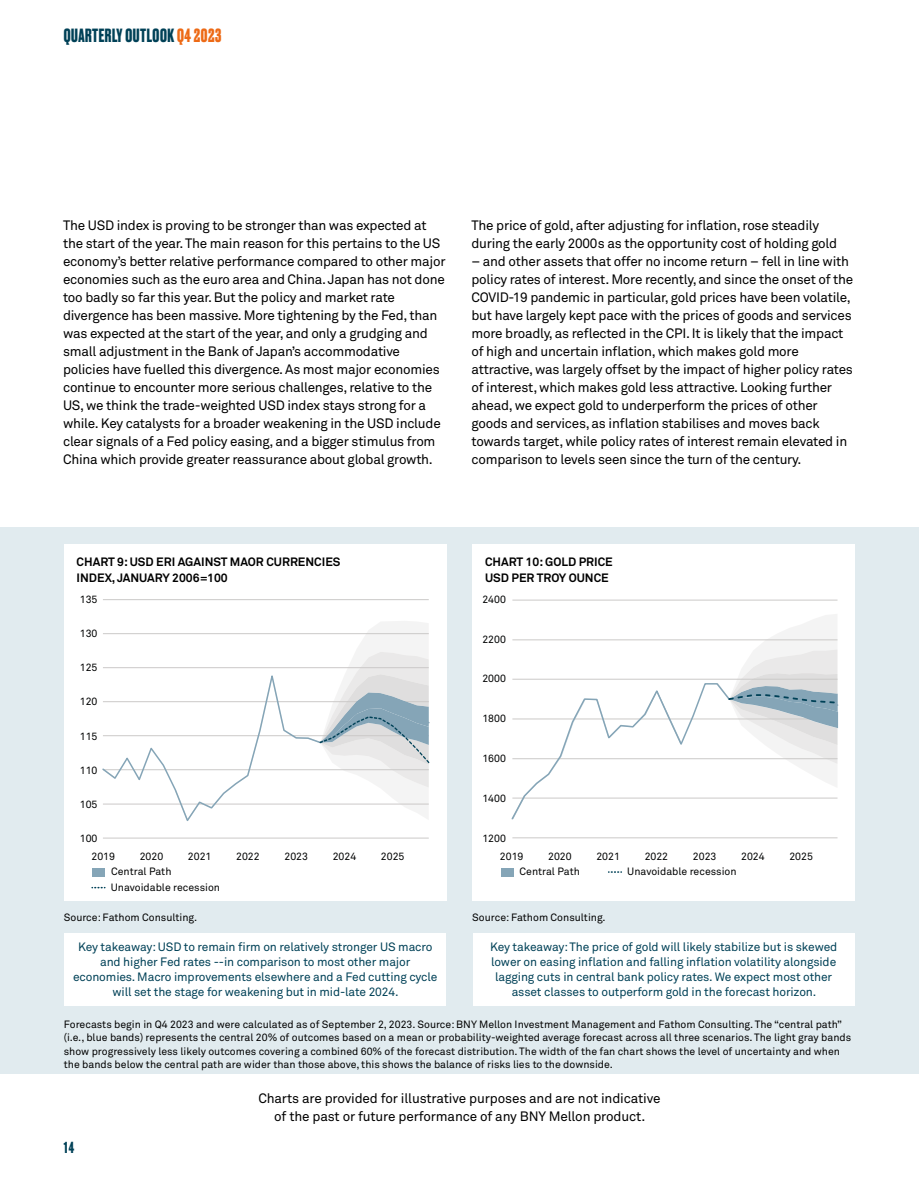
<style>
.page{position:relative;width:919px;height:1191px;background:#fff}
.page>*{position:absolute;margin:0;border:0;box-sizing:border-box;transform-origin:0 0}
.t1{font:700 18px "Druk";letter-spacing:.03em;color:#004157}
.t2{font:700 15px "Druk";color:#004157}
.t3{font:13.5px/18px "Akkurat Pro";letter-spacing:-.02em;color:#000}
.t4{font:12px/15px "Akkurat Pro";letter-spacing:-.01em;color:#004157;text-align:center}
.t5{font:700 12px/16.5px "Akkurat Pro";color:#000}
.t6{font:10.5px/13.5px "Akkurat Pro";color:#000}
.t7{font:10.5px "Akkurat Pro";color:#010202}
.s1{color:#ed6a16}
</style>
<div class="page">
<div style="left:0;top:527px;width:918px;height:547px;background:#e1ebef"></div>
<div style="left:472px;top:544px;width:383px;height:356px;background:#fff"></div>
<svg style="left:608px;top:871px;width:14px;height:1px"></svg>
<div style="left:501px;top:867px;width:12px;height:9px;background:#85a5b7"></div>
<hr style="left:512px;top:679px;width:325px;height:1px;background:#cbc9c8">
<hr style="left:512px;top:639px;width:325px;height:1px;background:#cbc9c8">
<hr style="left:512px;top:600px;width:325px;height:1px;background:#cbc9c8">
<hr style="left:512px;top:837px;width:325px;height:1px;background:#cbc9c8">
<svg style="left:511px;top:683px;width:328px;height:137px"></svg>
<svg style="left:705px;top:614px;width:133px;height:174px"></svg>
<div style="left:64px;top:544px;width:382px;height:356px;background:#fff"></div>
<svg style="left:92px;top:887px;width:13px;height:1px"></svg>
<div style="left:92px;top:867px;width:13px;height:9px;background:#85a5b7"></div>
<hr style="left:103px;top:599px;width:326px;height:1px;background:#cbc9c8">
<svg style="left:103px;top:621px;width:326px;height:48px"></svg>
<hr style="left:103px;top:837px;width:326px;height:1px;background:#cbc9c8">
<svg style="left:102px;top:669px;width:328px;height:152px"></svg>
<svg style="left:319px;top:716px;width:110px;height:47px;background:#c5cfd5"></svg>
<div style="left:473px;top:932px;width:381px;height:73px;background:#fff"></div>
<div style="left:65px;top:932px;width:381px;height:73px;background:#fff"></div>
<h1 class="t1" style="left:64px;top:23px;width:159px">QUARTERLY OUTLOOK <span class="s1">Q4 2023</span></h1>
<p class="t3" style="left:63px;top:216px;width:384px">The USD index is proving to be stronger than was expected at the start of the year. The main reason for this pertains to the US economy’s better relative performance compared to other major economies such as the euro area and China. Japan has not done too badly so far this year. But the policy and market rate divergence has been massive. More tightening by the Fed, than was expected at the start of the year, and only a grudging and small adjustment in the Bank of Japan’s accommodative policies have fuelled this divergence. As most major economies continue to encounter more serious challenges, relative to the US, we think the trade-weighted USD index stays strong for a while. Key catalysts for a broader weakening in the USD include clear signals of a Fed policy easing, and a bigger stimulus from China which provide greater reassurance about global growth.</p>
<p class="t3" style="left:471px;top:216px;width:367px">The price of gold, after adjusting for inflation, rose steadily during the early 2000s as the opportunity cost of holding gold</p>
<p class="t3" style="left:471px;top:252px;width:383px">– and other assets that offer no income return – fell in line with policy rates of interest. More recently, and since the onset of the COVID-19 pandemic in particular, gold prices have been volatile, but have largely kept pace with the prices of goods and services more broadly, as reflected in the CPI. It is likely that the impact of high and uncertain inflation, which makes gold more attractive, was largely offset by the impact of higher policy rates of interest, which makes gold less attractive. Looking further ahead, we expect gold to underperform the prices of other goods and services, as inflation stabilises and moves back towards target, while policy rates of interest remain elevated in comparison to levels seen since the turn of the century.</p>
<p class="t5" style="left:77px;top:553px;width:265px">CHART 9: USD ERI AGAINST MAOR CURRENCIES<br>INDEX, JANUARY 2006=100</p>
<p class="t7" style="left:80px;top:593px;width:19px">135</p>
<p class="t7" style="left:80px;top:627px;width:19px">130</p>
<p class="t7" style="left:80px;top:661px;width:19px">125</p>
<p class="t7" style="left:80px;top:695px;width:19px">120</p>
<p class="t7" style="left:80px;top:729px;width:19px">115</p>
<p class="t7" style="left:80px;top:764px;width:19px">110</p>
<p class="t7" style="left:80px;top:798px;width:19px">105</p>
<p class="t7" style="left:80px;top:832px;width:19px">100</p>
<p class="t7" style="left:91px;top:850px;width:25px">2019</p>
<p class="t7" style="left:140px;top:850px;width:25px">2020</p>
<p class="t7" style="left:188px;top:850px;width:25px">2021</p>
<p class="t7" style="left:236px;top:850px;width:25px">2022</p>
<p class="t7" style="left:284px;top:850px;width:25px">2023</p>
<p class="t7" style="left:333px;top:850px;width:25px">2024</p>
<p class="t7" style="left:381px;top:850px;width:25px">2025</p>
<p class="t5" style="left:485px;top:553px;width:129px">CHART 10: GOLD PRICE<br>USD PER TROY OUNCE</p>
<p class="t7" style="left:482px;top:593px;width:25px">2400</p>
<p class="t7" style="left:482px;top:633px;width:25px">2200</p>
<p class="t7" style="left:482px;top:672px;width:25px">2000</p>
<p class="t7" style="left:482px;top:712px;width:25px">1800</p>
<p class="t7" style="left:482px;top:752px;width:25px">1600</p>
<p class="t7" style="left:482px;top:792px;width:25px">1400</p>
<p class="t7" style="left:482px;top:832px;width:25px">1200</p>
<p class="t7" style="left:500px;top:850px;width:25px">2019</p>
<p class="t7" style="left:548px;top:850px;width:25px">2020</p>
<p class="t7" style="left:596px;top:850px;width:25px">2021</p>
<p class="t7" style="left:644px;top:850px;width:25px">2022</p>
<p class="t7" style="left:692px;top:850px;width:25px">2023</p>
<p class="t7" style="left:741px;top:850px;width:25px">2024</p>
<p class="t7" style="left:789px;top:850px;width:25px">2025</p>
<p class="t7" style="left:111px;top:865px;width:62px">Central Path</p>
<p class="t7" style="left:627px;top:865px;width:111px">Unavoidable recession</p>
<p class="t7" style="left:519px;top:865px;width:62px">Central Path</p>
<p class="t7" style="left:111px;top:880px;width:111px">Unavoidable recession</p>
<p class="t6" style="left:64px;top:910px;width:135px">Source: Fathom Consulting.</p>
<p class="t6" style="left:472px;top:910px;width:135px">Source: Fathom Consulting.</p>
<p class="t4" style="left:73px;top:940px;width:366px">Key takeaway: USD to remain firm on relatively stronger US macro and higher Fed rates --in comparison to most other major economies. Macro improvements elsewhere and a Fed cutting cycle will set the stage for weakening but in mid-late 2024.</p>
<p class="t6" style="left:64px;top:1017px;width:788px">Forecasts begin in Q4 2023 and were calculated as of September 2, 2023. Source: BNY Mellon Investment Management and Fathom Consulting. The “central path” (i.e., blue bands) represents the central 20% of outcomes based on a mean or probability-weighted average forecast across all three scenarios. The light gray bands show progressively less likely outcomes covering a combined 60% of the forecast distribution. The width of the fan chart shows the level of uncertainty and when the bands below the central path are wider than those above, this shows the balance of risks lies to the downside.</p>
<p class="t3" style="left:258px;top:1089px;width:404px;text-align:center">Charts are provided for illustrative purposes and are not indicative of the past or future performance of any BNY Mellon product.</p>
<p class="t4" style="left:490px;top:940px;width:349px">Key takeaway: The price of gold will likely stabilize but is skewed lower on easing inflation and falling inflation volatility alongside lagging cuts in central bank policy rates. We expect most other asset classes to outperform gold in the forecast horizon.</p>
<p class="t2" style="left:64px;top:1136px;width:12px">14</p>
</div>
